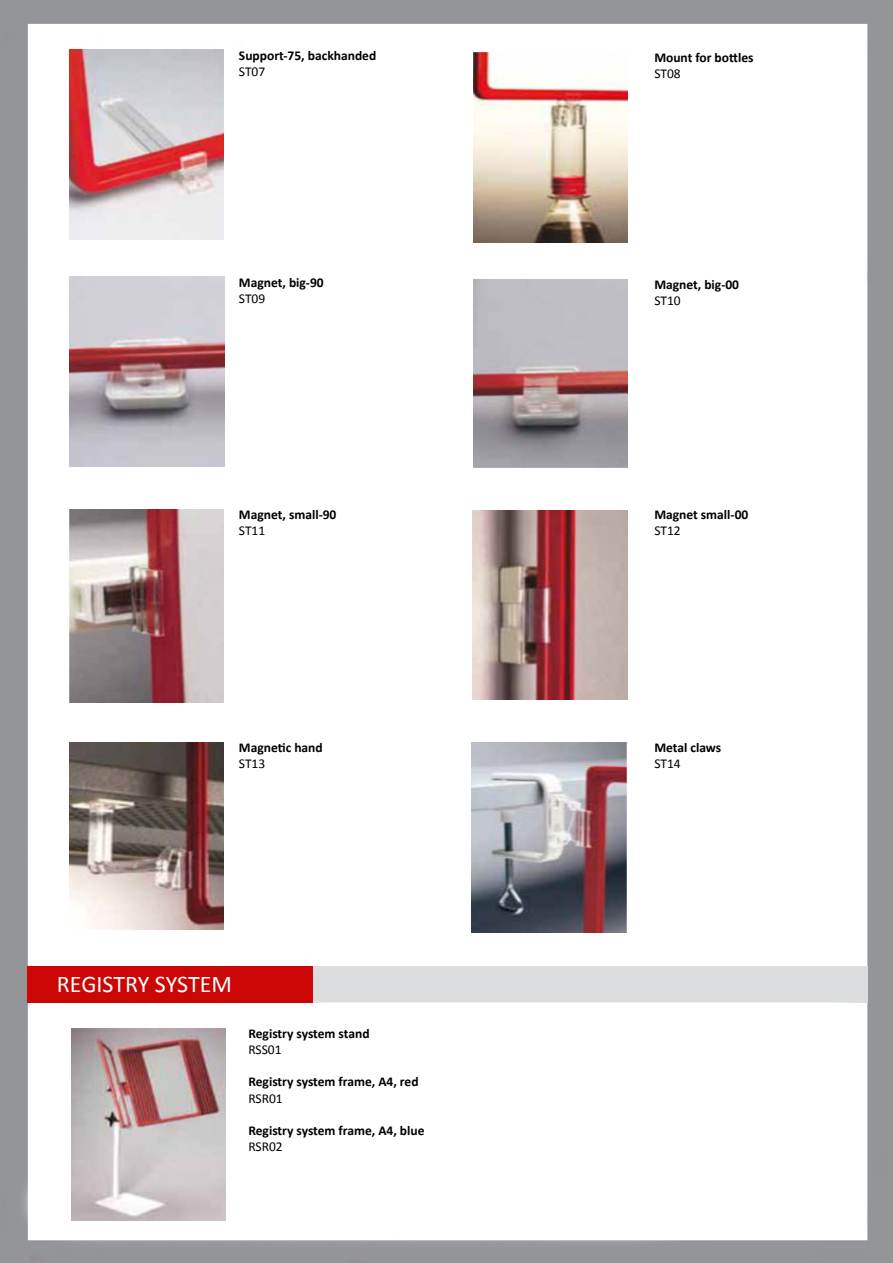
<style>
.page{position:relative;width:893px;height:1263px;background:#fff}
.page>*{position:absolute;margin:0;border:0;box-sizing:border-box;transform-origin:0 0}
.t1{font:24px "Calibri";letter-spacing:-.005em;color:#fff}
.t2{font:700 13.5px "Calibri";color:#000}
.t3{font:13.5px "Calibri";color:#000}
</style>
<div class="page">
<img style="left:0;top:0;width:893px;height:1262px">
<img style="left:28px;top:966px;width:839px;height:36px">
<img style="left:70px;top:50px;width:154px;height:189px">
<img style="left:474px;top:52px;width:154px;height:191px">
<img style="left:70px;top:277px;width:155px;height:189px">
<img style="left:474px;top:279px;width:154px;height:189px">
<img style="left:70px;top:510px;width:154px;height:192px">
<img style="left:472px;top:510px;width:156px;height:189px">
<img style="left:70px;top:742px;width:154px;height:187px">
<img style="left:472px;top:743px;width:154px;height:189px">
<img style="left:71px;top:1028px;width:155px;height:192px">
<p class="t2" style="left:239px;top:47px;width:139px">Support-75, backhanded</p>
<p class="t3" style="left:239px;top:63px;width:28px">ST07</p>
<p class="t2" style="left:239px;top:274px;width:86px">Magnet, big-90</p>
<p class="t3" style="left:239px;top:290px;width:28px">ST09</p>
<p class="t2" style="left:239px;top:505px;width:99px">Magnet, small-90</p>
<p class="t3" style="left:239px;top:522px;width:28px">ST11</p>
<p class="t2" style="left:239px;top:738px;width:85px">Magnetic hand</p>
<p class="t3" style="left:239px;top:755px;width:28px">ST13</p>
<h1 class="t1" style="left:57px;top:969px;width:177px">REGISTRY SYSTEM</h1>
<p class="t2" style="left:248px;top:1025px;width:123px">Registry system stand</p>
<p class="t3" style="left:248px;top:1041px;width:35px">RSS01</p>
<p class="t2" style="left:248px;top:1073px;width:172px">Registry system frame, A4, red</p>
<p class="t3" style="left:248px;top:1090px;width:36px">RSR01</p>
<p class="t2" style="left:248px;top:1122px;width:178px">Registry system frame, A4, blue</p>
<p class="t3" style="left:248px;top:1138px;width:36px">RSR02</p>
<p class="t2" style="left:654px;top:48px;width:101px">Mount for bottles</p>
<p class="t3" style="left:654px;top:65px;width:28px">ST08</p>
<p class="t2" style="left:654px;top:276px;width:86px">Magnet, big-00</p>
<p class="t3" style="left:654px;top:292px;width:28px">ST10</p>
<p class="t2" style="left:654px;top:506px;width:96px">Magnet small-00</p>
<p class="t3" style="left:654px;top:522px;width:28px">ST12</p>
<p class="t2" style="left:654px;top:739px;width:68px">Metal claws</p>
<p class="t3" style="left:654px;top:755px;width:28px">ST14</p>
</div>
